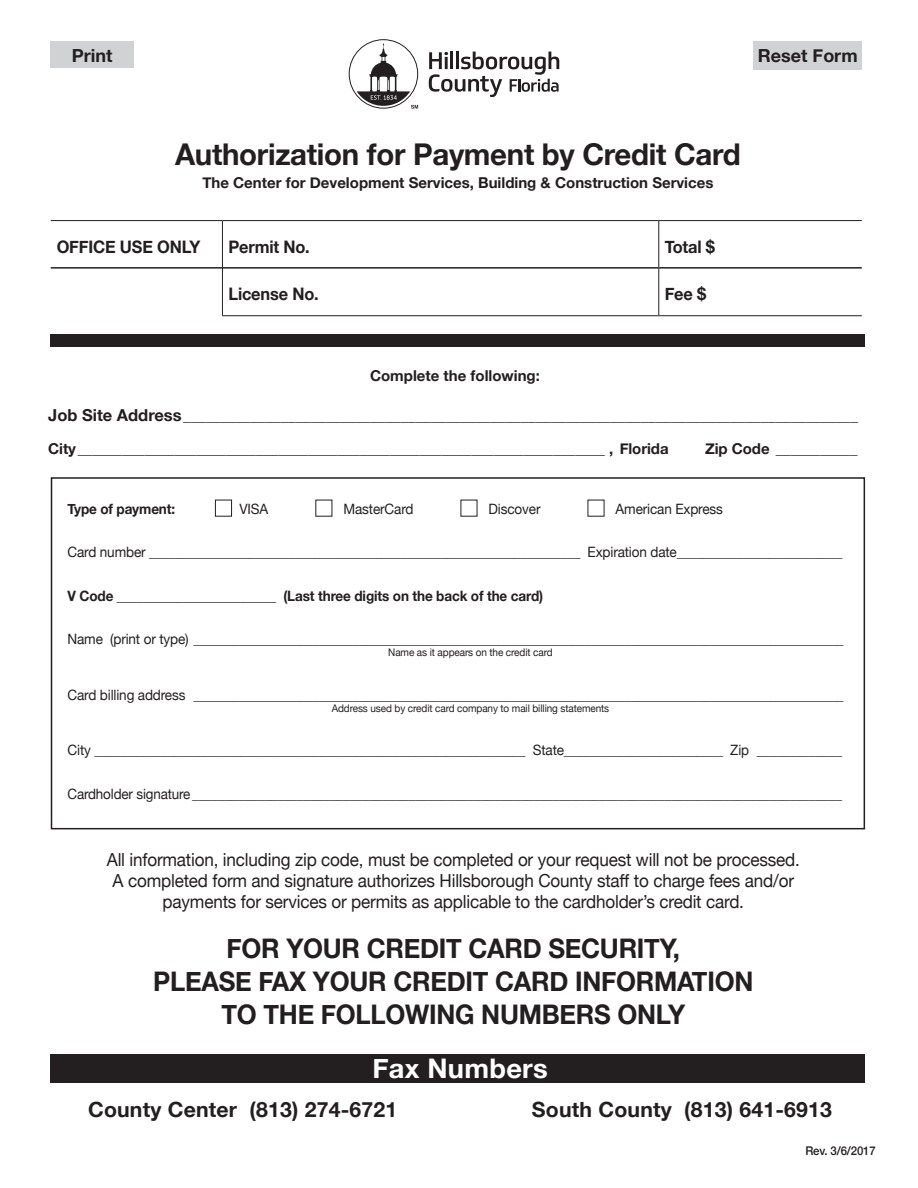
<style>
.page{position:relative;width:918px;height:1188px;background:#fff}
.page>*{position:absolute;margin:0;border:0;box-sizing:border-box;transform-origin:0 0}
.t1{font:700 30px "Helvetica Neue";letter-spacing:-.01em;color:#231f20}
.t2{font:700 27px/33px "Helvetica Neue";letter-spacing:-.01em;color:#231f20;text-align:center;scale:.95 1}
.t3{font:700 27px "Helvetica Neue";letter-spacing:.01em;color:#fff}
.t4{font:700 21px "Helvetica Neue";letter-spacing:.01em;color:#231f20}
.t5{font:18px/21px "Helvetica Neue";letter-spacing:-.01em;color:#231f20;text-align:center;scale:.95 1}
.t6{font:700 18px "Helvetica Neue";color:#231f20}
.t7{font:700 17.25px "Helvetica Neue";letter-spacing:-.01em;color:#231f20;scale:.95 1}
.t8{font:700 15px "Helvetica Neue";color:#231f20}
.t9{font:14.25px "Helvetica Neue";letter-spacing:-.01em;color:#231f20;scale:.95 1}
.t10{font:14.25px "Helvetica Neue";letter-spacing:-.01em;color:#231f20;scale:.94 1}
.t11{font:700 14.25px "Helvetica Neue";letter-spacing:-.01em;color:#231f20;scale:.95 1}
.t12{font:500 12px "Helvetica Neue";letter-spacing:-.01em;color:#231f20;scale:.95 1}
.t13{font:10.5px "Helvetica Neue";letter-spacing:-.01em;color:#231f20;scale:.95 1}
.s1{font-size:16.5px}
.s2{font-weight:400}
</style>
<div class="page">
<div style="left:51px;top:334px;width:814px;height:13px;background:#231f20"></div>
<div style="left:51px;top:1055px;width:814px;height:28px;background:#231f20"></div>
<svg style="left:429px;top:52px;width:130px;height:45px"></svg>
<svg style="left:349px;top:39px;width:69px;height:70px"></svg>
<div style="left:51px;top:41px;width:83px;height:27px;background:#d1d2d4"></div>
<div style="left:754px;top:41px;width:108px;height:28px;background:#d1d2d4"></div>
<div style="left:51px;top:477px;width:814px;height:352px;border:2px solid #231f20"></div>
<hr style="left:51px;top:267px;width:171px;height:2px;background:#231f20">
<hr style="left:223px;top:267px;width:435px;height:2px;background:#231f20">
<hr style="left:659px;top:267px;width:203px;height:2px;background:#231f20">
<hr style="left:51px;top:220px;width:171px;height:1px;background:#231f20">
<hr style="left:222px;top:220px;width:437px;height:1px;background:#231f20">
<hr style="left:222px;top:221px;width:1px;height:47px;background:#231f20">
<hr style="left:659px;top:220px;width:203px;height:1px;background:#231f20">
<hr style="left:658px;top:221px;width:1px;height:47px;background:#231f20">
<hr style="left:222px;top:268px;width:1px;height:47px;background:#231f20">
<hr style="left:658px;top:268px;width:1px;height:47px;background:#231f20">
<hr style="left:222px;top:315px;width:437px;height:1px;background:#231f20">
<hr style="left:659px;top:315px;width:203px;height:1px;background:#231f20">
<div style="left:215px;top:500px;width:17px;height:17px;border:1px solid #231f20"></div>
<p class="t6" style="left:72px;top:41px;width:42px">Print</p>
<p class="t6" style="left:758px;top:42px;width:101px">Reset Form</p>
<p class="t1" style="left:175px;top:131px;width:567px">Authorization for Payment by Credit Card</p>
<p class="t8" style="left:202px;top:171px;width:513px">The Center for Development Services, Building &amp; Construction Services</p>
<p class="t7" style="left:57px;top:233px;width:153px">OFFICE USE ONLY</p>
<p class="t7" style="left:228px;top:233px;width:87px">Permit No.</p>
<p class="t7" style="left:665px;top:233px;width:54px">Total $</p>
<p class="t7" style="left:228px;top:281px;width:97px">License No.</p>
<p class="t7" style="left:665px;top:281px;width:45px">Fee $</p>
<p class="t8" style="left:370px;top:364px;width:171px">Complete the following:</p>
<p class="t8" style="left:48px;top:404px;width:812px"><span class="s1">Job Site Address</span>__________________________________________________________________________________________</p>
<p class="t8" style="left:48px;top:437px;width:622px">City_______________________________________________________________________ , Florida</p>
<p class="t8" style="left:705px;top:437px;width:154px">Zip Code ___________</p>
<p class="t11" style="left:68px;top:497px;width:115px">Type of payment:</p>
<p class="t9" style="left:239px;top:498px;width:32px">VISA</p>
<p class="t9" style="left:344px;top:498px;width:75px">MasterCard</p>
<p class="t9" style="left:489px;top:498px;width:56px">Discover</p>
<p class="t9" style="left:616px;top:498px;width:114px">American Express</p>
<p class="t9" style="left:68px;top:542px;width:817px">Card number _________________________________________________________________ Expiration date_________________________</p>
<p class="t11" style="left:68px;top:584px;width:502px">V Code <span class="s2">________________________</span> (Last three digits on the back of the card)</p>
<p class="t9" style="left:68px;top:629px;width:819px">Name (print or type) __________________________________________________________________________________________________</p>
<p class="t13" style="left:388px;top:645px;width:175px">Name as it appears on the credit card</p>
<p class="t9" style="left:68px;top:684px;width:819px">Card billing address __________________________________________________________________________________________________</p>
<p class="t13" style="left:332px;top:700px;width:293px">Address used by credit card company to mail billing statements</p>
<p class="t9" style="left:68px;top:740px;width:817px">City _________________________________________________________________ State________________________ Zip _____________</p>
<p class="t10" style="left:68px;top:783px;width:826px">Cardholder signature___________________________________________________________________________________________________</p>
<p class="t5" style="left:107px;top:850px;width:731px">All information, including zip code, must be completed or your request will not be processed.<br>A completed form and signature authorizes Hillsborough County staff to charge fees and/or payments for services or permits as applicable to the cardholder’s credit card.</p>
<p class="t2" style="left:153px;top:933px;width:633px">FOR YOUR CREDIT CARD SECURITY,<br>PLEASE FAX YOUR CREDIT CARD INFORMATION<br>TO THE FOLLOWING NUMBERS ONLY</p>
<p class="t3" style="left:372px;top:1048px;width:177px">Fax Numbers</p>
<p class="t4" style="left:88px;top:1093px;width:311px">County Center (813) 274-6721</p>
<p class="t4" style="left:532px;top:1093px;width:302px">South County (813) 641-6913</p>
<p class="t12" style="left:805px;top:1141px;width:76px">Rev. 3/6/2017</p>
</div>
